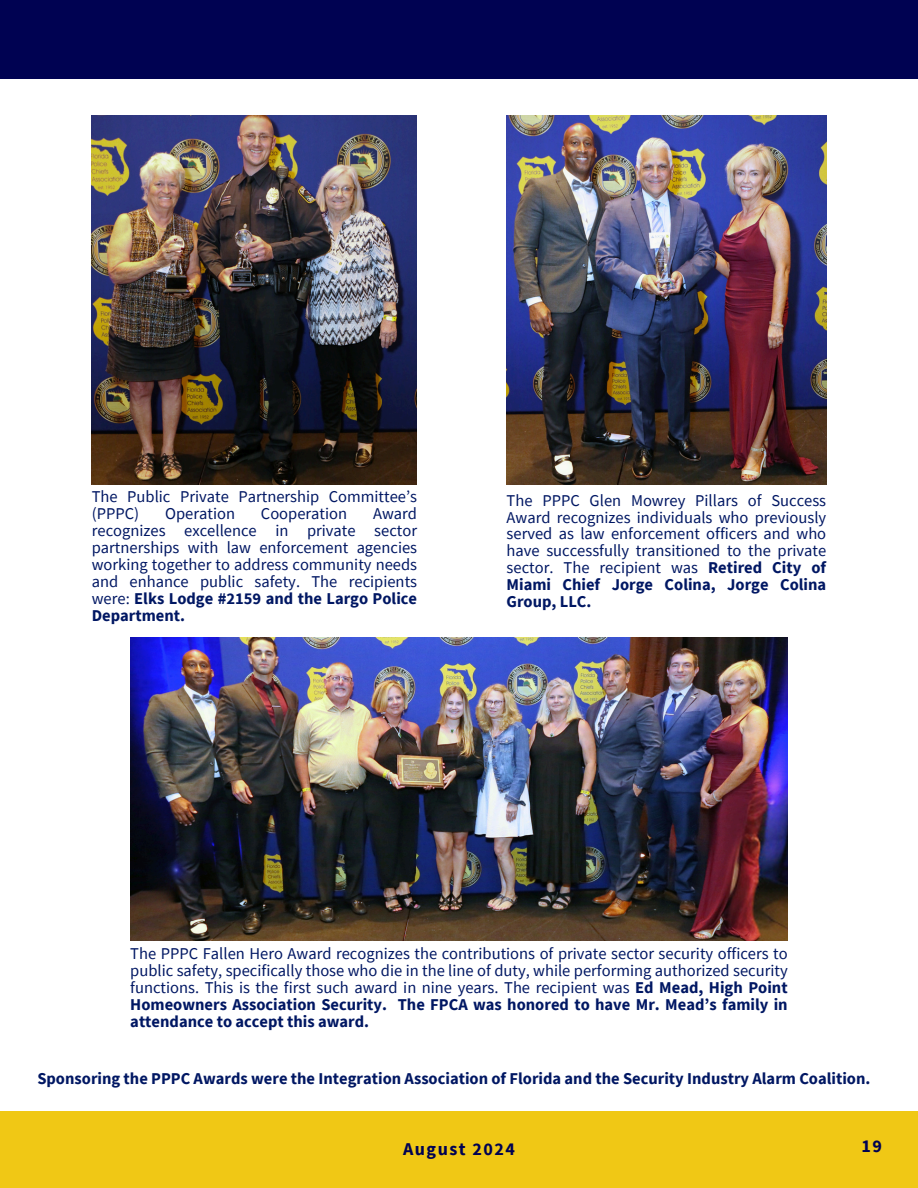
<style>
.page{position:relative;width:918px;height:1188px;background:#fff}
.page>*{position:absolute;margin:0;border:0;box-sizing:border-box;transform-origin:0 0}
.t1{font:700 18px "Source Sans Pro";letter-spacing:.085em;color:#000252}
.t2{font:16.5px/16.8px "Source Sans Pro";color:#001763;text-align:justify}
.t3{font:700 16.5px "Source Sans Pro";color:#001763}
.s1{font-weight:700}
</style>
<div class="page">
<div style="left:0;top:1111px;width:918px;height:77px;background:#f0c815"></div>
<div style="left:0;top:0;width:918px;height:79px;background:#000252"></div>
<img style="left:92px;top:116px;width:325px;height:369px">
<img style="left:507px;top:116px;width:319px;height:369px">
<img style="left:130px;top:638px;width:657px;height:302px">
<p class="t2" style="left:92px;top:488px;width:327px">The Public Private Partnership Committee’s (PPPC)</p>
<p class="t2" style="left:92px;top:505px;width:327px;text-indent:281px">Award recognizes excellence in private sector partnerships with law enforcement agencies working together to address community needs and enhance public safety. The recipients were: <span class="s1">Elks Lodge #2159 and the Largo Police Department.</span></p>
<p class="t2" style="left:165px;top:505px;width:71px">Operation</p>
<p class="t2" style="left:261px;top:505px;width:88px">Cooperation</p>
<h1 class="t2" style="left:507px;top:491px;width:321px">The PPPC Glen Mowrey Pillars of Success Award recognizes individuals who previously served as law enforcement officers and who have successfully transitioned to the private sector. The recipient was <span class="s1">Retired City of Miami Chief Jorge Colina, Jorge Colina Group, LLC.</span></h1>
<h1 class="t2" style="left:130px;top:945px;width:659px">The PPPC Fallen Hero Award recognizes the contributions of private sector security officers to public safety, specifically those who die in the line of duty, while performing authorized security functions. This is the first such award in nine years. The recipient was <span class="s1">Ed Mead, High Point Homeowners Association Security. The FPCA was honored to have Mr. Mead’s family in attendance to accept this award.</span></h1>
<p class="t3" style="left:37px;top:1068px;width:835px">Sponsoring the PPPC Awards were the Integration Association of Florida and the Security Industry Alarm Coalition.</p>
<p class="t1" style="left:403px;top:1138px;width:113px">August 2024</p>
<p class="t1" style="left:862px;top:1134px;width:22px">19</p>
</div>
